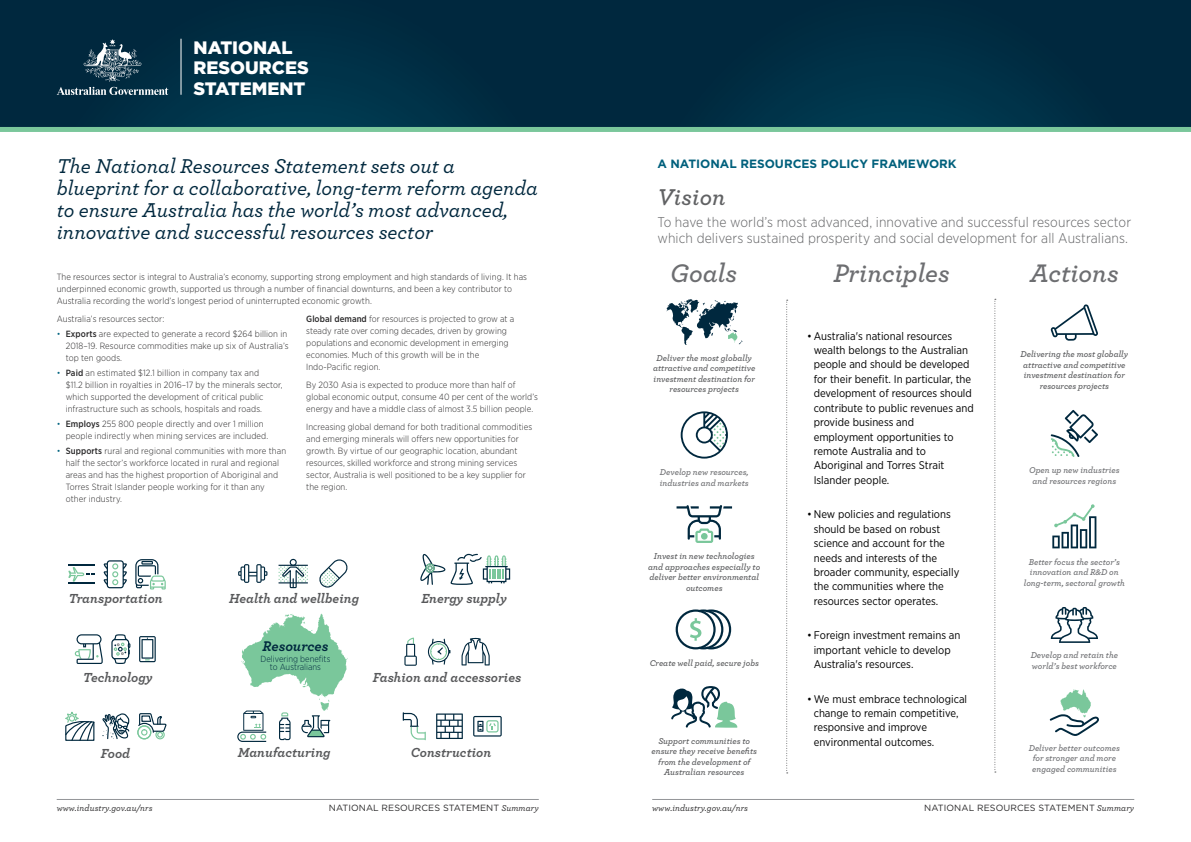
<style>
.page{position:relative;width:1191px;height:842px;background:#fff}
.page>*{position:absolute;margin:0;border:0;box-sizing:border-box;transform-origin:0 0}
.t1{font:italic 600 26.6px "Archer";color:#6d6e71}
.Corporate_p{font:italic 600 24px "Archer";letter-spacing:.01em;color:#616264}
.Corporate_p_-_intro{font:italic 500 21px/22px "Archer";color:#00283e}
.t2{font:900 18px "Gotham";color:#fff}
.t3{font:italic 700 14.7px "Archer";color:#00283e}
.Corporate_p-2{font:300 14px/16px "Gotham Narrow";letter-spacing:.01em;color:#616264}
.t4{font:italic 700 13.8px "Archer";color:#58595b}
.t5{font:700 12px "Gotham";color:#00607c}
.t6{font:11.1px/14.4px "Gotham Narrow";color:#000}
.Corporate_p-3{font:300 9px/12px "Gotham Narrow";letter-spacing:.005em;color:#292829}
.Corporate_p-4{font:9px "Gotham";letter-spacing:.01em;color:#292829}
.Corporate_p-5{font:italic 500 9px "Archer";letter-spacing:.01em;color:#292829}
.Corporate_p_-_pre_li{font:300 9px "Gotham Narrow";letter-spacing:.01em;color:#292829}
.t7{font:italic 600 8.9px/10.7px "Archer";color:#58595b;text-align:center}
.t8{font:italic 600 8.9px/10.7px "Archer";color:#6d6e71;text-align:center}
.t9{font:300 8.8px/8.8px "Gotham Narrow";color:#00283e;text-align:center}
.s1{color:#036581}
.s2{font-weight:500}
.s3{font-family:"Archer";font-weight:500;font-style:italic}
</style>
<div class="page">
<div style="left:595px;top:0;width:596px;height:842px;background:linear-gradient(to right,#002c42,#002c42)"></div>
<div style="left:0;top:0;width:604px;height:842px;background:linear-gradient(to right,#012d43,#002c42)"></div>
<div style="left:0;top:132px;width:1191px;height:710px;background:#fff"></div>
<svg style="left:57px;top:39px;width:111px;height:56px;background:#24475a"></svg>
<hr style="left:181px;top:39px;width:1px;height:56px;background:#fff">
<hr style="left:57px;top:799px;width:482px;height:1px;background:#939598">
<svg style="left:68px;top:565px;width:27px;height:19px"></svg>
<svg style="left:135px;top:559px;width:31px;height:30px"></svg>
<svg style="left:104px;top:560px;width:23px;height:28px"></svg>
<svg style="left:102px;top:713px;width:27px;height:26px"></svg>
<svg style="left:137px;top:713px;width:30px;height:27px"></svg>
<svg style="left:65px;top:712px;width:30px;height:29px"></svg>
<svg style="left:237px;top:614px;width:110px;height:128px"></svg>
<svg style="left:420px;top:554px;width:90px;height:31px"></svg>
<div style="left:425px;top:563px;width:10px;height:10px;border:1px solid #7ac79b;border-radius:50%"></div>
<svg style="left:111px;top:634px;width:19px;height:30px"></svg>
<svg style="left:139px;top:636px;width:17px;height:26px"></svg>
<svg style="left:75px;top:634px;width:28px;height:30px"></svg>
<svg style="left:461px;top:638px;width:29px;height:27px"></svg>
<svg style="left:428px;top:639px;width:22px;height:26px"></svg>
<svg style="left:404px;top:638px;width:13px;height:28px"></svg>
<svg style="left:436px;top:713px;width:27px;height:26px"></svg>
<svg style="left:473px;top:716px;width:29px;height:20px"></svg>
<svg style="left:403px;top:712px;width:23px;height:28px"></svg>
<hr style="left:278px;top:565px;width:30px;height:1px;background:#00283e">
<div style="left:290px;top:559px;width:7px;height:7px;border:1px solid #00283e;border-radius:50%"></div>
<svg style="left:278px;top:566px;width:30px;height:23px"></svg>
<svg style="left:238px;top:564px;width:29px;height:19px"></svg>
<svg style="left:319px;top:559px;width:29px;height:29px"></svg>
<div style="left:0;top:127px;width:1191px;height:5px;background:#7ac79b"></div>
<hr style="left:652px;top:799px;width:482px;height:1px;background:#939598">
<svg style="left:786px;top:300px;width:1px;height:474px"></svg>
<svg style="left:994px;top:299px;width:2px;height:474px"></svg>
<svg style="left:1052px;top:504px;width:44px;height:44px"></svg>
<svg style="left:1050px;top:607px;width:48px;height:36px"></svg>
<svg style="left:1050px;top:410px;width:48px;height:47px"></svg>
<svg style="left:1050px;top:304px;width:48px;height:37px"></svg>
<svg style="left:1049px;top:689px;width:50px;height:47px"></svg>
<svg style="left:666px;top:299px;width:76px;height:46px"></svg>
<svg style="left:671px;top:686px;width:66px;height:42px"></svg>
<svg style="left:676px;top:505px;width:56px;height:38px"></svg>
<div style="left:701px;top:533px;width:6px;height:7px;background:#7ac79b;border-radius:50%"></div>
<svg style="left:680px;top:411px;width:48px;height:48px"></svg>
<div style="left:675px;top:609px;width:40px;height:40px;border:2px solid #00283e;border-radius:50%"></div>
<svg style="left:690px;top:609px;width:42px;height:41px"></svg>
<p class="t2" style="left:194px;top:35px;width:101px">NATIONAL</p>
<p class="t2" style="left:194px;top:55px;width:117px">RESOURCES</p>
<p class="t2" style="left:194px;top:76px;width:113px">STATEMENT</p>
<p class="Corporate_p_-_intro" style="left:57px;top:154px;width:483px">The National Resources Statement sets out a blueprint for a collaborative, long-term reform agenda to ensure Australia has the world’s most advanced, innovative and successful resources sector</p>
<p class="Corporate_p-3" style="left:57px;top:271px;width:472px">The resources sector is integral to Australia’s economy, supporting strong employment and high standards of living. It has underpinned economic growth, supported us through a number of financial downturns, and been a key contributor to<br>Australia recording the world’s longest period of uninterrupted economic growth.</p>
<p class="Corporate_p_-_pre_li" style="left:57px;top:314px;width:109px">Australia’s resources sector:</p>
<p class="Corporate_p-3" style="left:66px;top:328px;width:224px;text-indent:-9px"><span class="s1">•</span> <span class="s2">Exports</span> are expected to generate a record $264 billion in<br>2018–19. Resource commodities make up six of Australia’s top ten goods.</p>
<p class="Corporate_p-3" style="left:66px;top:367px;width:218px;text-indent:-9px"><span class="s1">•</span> <span class="s2">Paid</span> an estimated $12.1 billion in company tax and<br>$11.2 billion in royalties in 2016–17 by the minerals sector, which supported the development of critical public infrastructure such as schools, hospitals and roads.</p>
<p class="Corporate_p-3" style="left:66px;top:418px;width:204px;text-indent:-9px"><span class="s1">•</span> <span class="s2">Employs</span> 255 800 people directly and over 1 million people indirectly when mining services are included.</p>
<p class="Corporate_p-3" style="left:66px;top:445px;width:222px;text-indent:-9px"><span class="s1">•</span> <span class="s2">Supports</span> rural and regional communities with more than half the sector’s workforce located in rural and regional areas and has the highest proportion of Aboriginal and Torres Strait Islander people working for it than any other industry.</p>
<p class="Corporate_p-3" style="left:306px;top:313px;width:210px"><span class="s2">Global demand</span> for resources is projected to grow at a steady rate over coming decades, driven by growing populations and economic development in emerging economies. Much of this growth will be in the Indo-Pacific region.</p>
<p class="Corporate_p-3" style="left:306px;top:379px;width:233px">By 2030 Asia is expected to produce more than half of global economic output, consume 40 per cent of the world’s energy and have a middle class of almost 3.5 billion people.</p>
<p class="Corporate_p-3" style="left:306px;top:421px;width:227px">Increasing global demand for both traditional commodities and emerging minerals will offers new opportunities for growth. By virtue of our geographic location, abundant resources, skilled workforce and strong mining services sector, Australia is well positioned to be a key supplier for the region.</p>
<p class="t4" style="left:69px;top:587px;width:96px">Transportation</p>
<p class="t4" style="left:229px;top:587px;width:131px">Health and wellbeing</p>
<p class="t4" style="left:421px;top:587px;width:87px">Energy supply</p>
<p class="t3" style="left:262px;top:634px;width:67px">Resources</p>
<p class="t9" style="left:260px;top:654px;width:71px">Delivering benefits to Australians</p>
<p class="t4" style="left:83px;top:666px;width:71px">Technology</p>
<p class="t4" style="left:373px;top:667px;width:150px">Fashion and accessories</p>
<p class="t4" style="left:101px;top:743px;width:31px">Food</p>
<p class="t4" style="left:238px;top:741px;width:94px">Manufacturing</p>
<p class="t4" style="left:411px;top:741px;width:82px">Construction</p>
<p class="t5" style="left:657px;top:156px;width:301px">A NATIONAL RESOURCES POLICY FRAMEWORK</p>
<p class="Corporate_p" style="left:657px;top:179px;width:70px">Vision</p>
<p class="Corporate_p-2" style="left:657px;top:214px;width:475px">To have the world’s most advanced, innovative and successful resources sector which delivers sustained prosperity and social development for all Australians.</p>
<p class="t1" style="left:670px;top:253px;width:68px">Goals</p>
<p class="t7" style="left:653px;top:352px;width:104px">Deliver the most globally attractive and competitive investment destination for resources projects</p>
<p class="t8" style="left:660px;top:466px;width:90px;text-align:left">Develop new resources, industries and markets</p>
<p class="t7" style="left:648px;top:550px;width:114px">Invest in new technologies and approaches especially to deliver better environmental outcomes</p>
<p class="t7" style="left:650px;top:657px;width:111px">Create well paid, secure jobs</p>
<p class="t7" style="left:651px;top:734px;width:107px">Support communities to ensure they receive benefits from the development of<br>Australian resources</p>
<p class="t1" style="left:833px;top:253px;width:118px">Principles</p>
<p class="t6" style="left:813px;top:328px;width:162px;text-indent:-7px">• Australia's national resources wealth belongs to the Australian people and should be developed for their benefit. In particular, the development of resources should contribute to public revenues and provide business and employment opportunities to remote Australia and to<br>Aboriginal and Torres Strait<br>Islander people.</p>
<p class="t6" style="left:813px;top:507px;width:147px;text-indent:-7px">• New policies and regulations should be based on robust science and account for the needs and interests of the broader community, especially the communities where the resources sector operates.</p>
<p class="t6" style="left:813px;top:628px;width:148px;text-indent:-7px">• Foreign investment remains an important vehicle to develop<br>Australia's resources.</p>
<p class="t6" style="left:813px;top:691px;width:155px;text-indent:-7px">• We must embrace technological change to remain competitive, responsive and improve environmental outcomes.</p>
<p class="t1" style="left:1030px;top:253px;width:90px">Actions</p>
<p class="t7" style="left:1020px;top:348px;width:110px">Delivering the most globally attractive and competitive investment destination for resources projects</p>
<p class="t8" style="left:1029px;top:464px;width:92px">Open up new industries and resources regions</p>
<p class="t8" style="left:1023px;top:556px;width:103px">Better focus the sector’s innovation and R&amp;D on long-term, sectoral growth</p>
<p class="t8" style="left:1030px;top:649px;width:89px;text-align:left">Develop and retain the world’s best workforce</p>
<p class="t8" style="left:1028px;top:742px;width:93px">Deliver better outcomes for stronger and more engaged communities</p>
<p class="Corporate_p-5" style="left:57px;top:801px;width:97px">www.industry.gov.au/nrs</p>
<p class="Corporate_p-5" style="left:652px;top:801px;width:97px">www.industry.gov.au/nrs</p>
<p class="Corporate_p-4" style="left:924px;top:801px;width:211px">NATIONAL RESOURCES STATEMENT <span class="s3">Summary</span></p>
<p class="Corporate_p-4" style="left:329px;top:801px;width:211px">NATIONAL RESOURCES STATEMENT <span class="s3">Summary</span></p>
</div>
